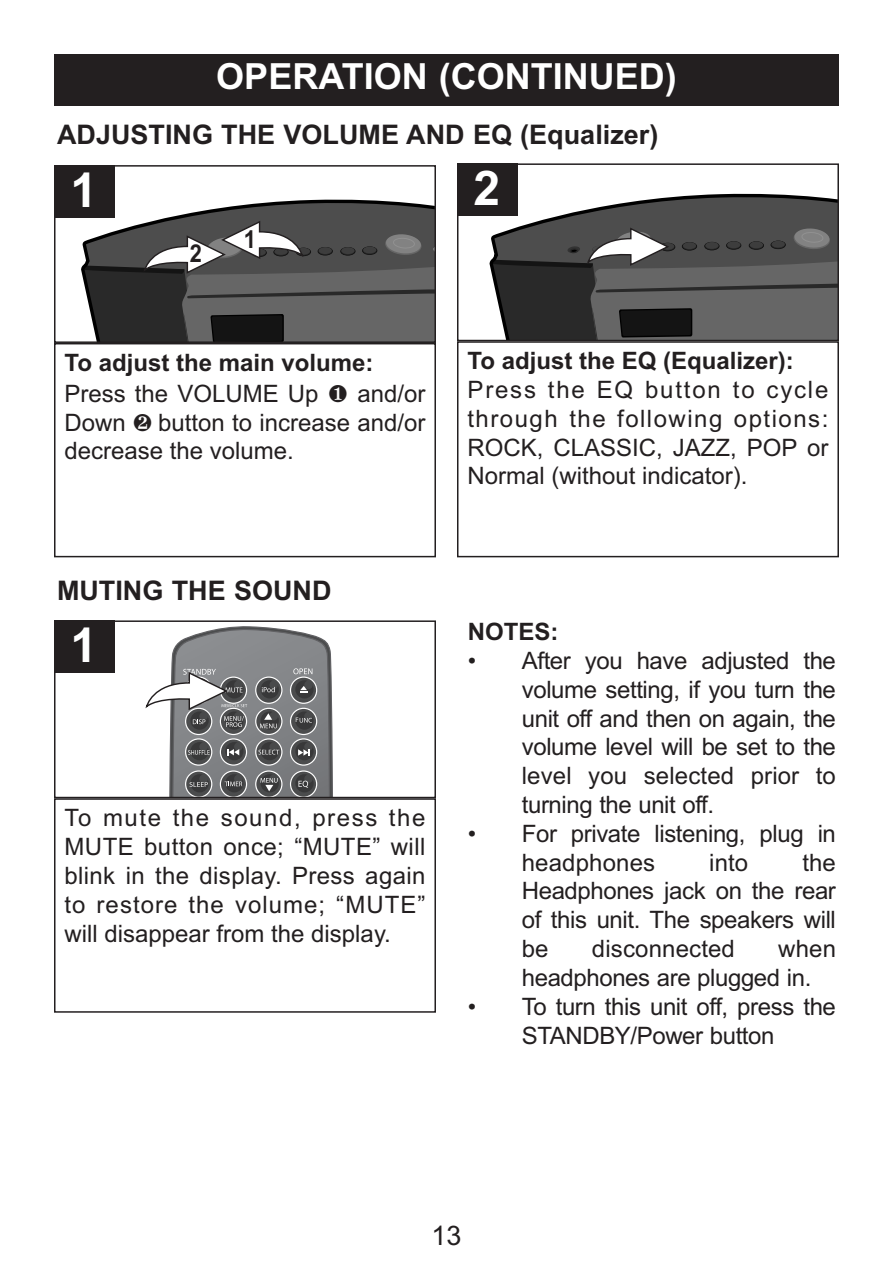
<style>
.page{position:relative;width:893px;height:1276px;background:#fff}
.page>*{position:absolute;margin:0;border:0;box-sizing:border-box;transform-origin:0 0}
.t1{font:700 48px "Arial";color:#fff}
.t2{font:700 36px "Arial";color:#fff}
.t3{font:700 27px "Arial";color:#231f20}
.t4{font:27px "Arial";color:#231f20}
.t5{font:700 24.6px "Arial";color:#231f20;scale:.89 1}
.t6{font:24px/28.8px "Arial";color:#231f20;text-align:justify}
.t7{font:700 24px "Arial";color:#231f20}
.t8{font:6.6px "Myriad";color:#fff}
.s1{font-weight:700}
.s2{font-family:"Treasure Chest"}
</style>
<div class="page">
<div style="left:54px;top:54px;width:785px;height:52px;background:#231f20"></div>
<div style="left:54px;top:343px;width:382px;height:214px;border:2px solid #231f20"></div>
<svg style="left:114px;top:200px;width:319px;height:19px;fill:#4d4d4d"></svg>
<svg style="left:84px;top:219px;width:349px;height:121px;background:#585858"></svg>
<div style="left:54px;top:165px;width:382px;height:178px;border:2px solid #231f20"></div>
<div style="left:54px;top:165px;width:60px;height:53px;background:#231f20"></div>
<div style="left:54px;top:798px;width:382px;height:214px;border:2px solid #231f20"></div>
<svg style="left:145px;top:626px;width:188px;height:169px"></svg>
<div style="left:54px;top:620px;width:382px;height:178px;border:2px solid #231f20"></div>
<div style="left:54px;top:620px;width:60px;height:53px;background:#231f20"></div>
<div style="left:457px;top:341px;width:382px;height:216px;border:2px solid #231f20"></div>
<svg style="left:517px;top:194px;width:319px;height:32px;fill:#4d4d4d"></svg>
<svg style="left:492px;top:226px;width:344px;height:112px;background:#515151"></svg>
<div style="left:457px;top:163px;width:382px;height:178px;border:2px solid #231f20"></div>
<div style="left:457px;top:163px;width:60px;height:53px;background:#231f20"></div>
<h2 class="t2" style="left:216px;top:56px;width:462px">OPERATION (CONTINUED)</h2>
<p class="t3" style="left:57px;top:119px;width:603px">ADJUSTING THE VOLUME AND EQ (Equalizer)</p>
<h1 class="t1" style="left:71px;top:162px;width:28px">1</h1>
<p class="t5" style="left:190px;top:239px;width:15px">2</p>
<p class="t5" style="left:244px;top:225px;width:15px">1</p>
<p class="t6" style="left:64px;top:348px;width:362px;text-align:left"><span class="s1">To adjust the main volume:<br></span>Press the VOLUME Up <span class="s2">1</span> and/or<br>Down <span class="s2">2</span> button to increase and/or decrease the volume.</p>
<p class="t3" style="left:57px;top:574px;width:276px">MUTING THE SOUND</p>
<h1 class="t1" style="left:71px;top:617px;width:28px">1</h1>
<p class="t8" style="left:295px;top:717px;width:5px">F</p>
<p class="t6" style="left:64px;top:803px;width:362px">To mute the sound, press the MUTE button once; “MUTE” will blink in the display. Press again to restore the volume; “MUTE” will disappear from the display.</p>
<h1 class="t1" style="left:474px;top:160px;width:28px">2</h1>
<p class="t7" style="left:467px;top:347px;width:328px">To adjust the EQ (Equalizer):</p>
<p class="t6" style="left:467px;top:375px;width:362px">Press the EQ button to cycle through the following options:<br>ROCK, CLASSIC, JAZZ, POP or Normal (without indicator).</p>
<p class="t7" style="left:468px;top:618px;width:92px">NOTES:</p>
<p class="t6" style="left:522px;top:646px;width:316px;text-indent:-54px">• After you have adjusted the volume setting, if you turn the unit off and then on again, the volume level will be set to the level you selected prior to turning the unit off.</p>
<p class="t6" style="left:522px;top:819px;width:316px;text-indent:-54px">• For private listening, plug in headphones</p>
<p class="t6" style="left:522px;top:848px;width:316px;text-indent:281px">the Headphones jack on the rear of this unit. The speakers will be</p>
<p class="t6" style="left:709px;top:848px;width:41px">into</p>
<p class="t6" style="left:522px;top:934px;width:316px;text-indent:256px">when headphones are plugged in.</p>
<p class="t6" style="left:468px;top:992px;width:370px;text-align:center">• To turn this unit off, press the<br>STANDBY/Power button</p>
<p class="t6" style="left:592px;top:934px;width:144px">disconnected</p>
<p class="t4" style="left:431px;top:1219px;width:32px">13</p>
</div>
